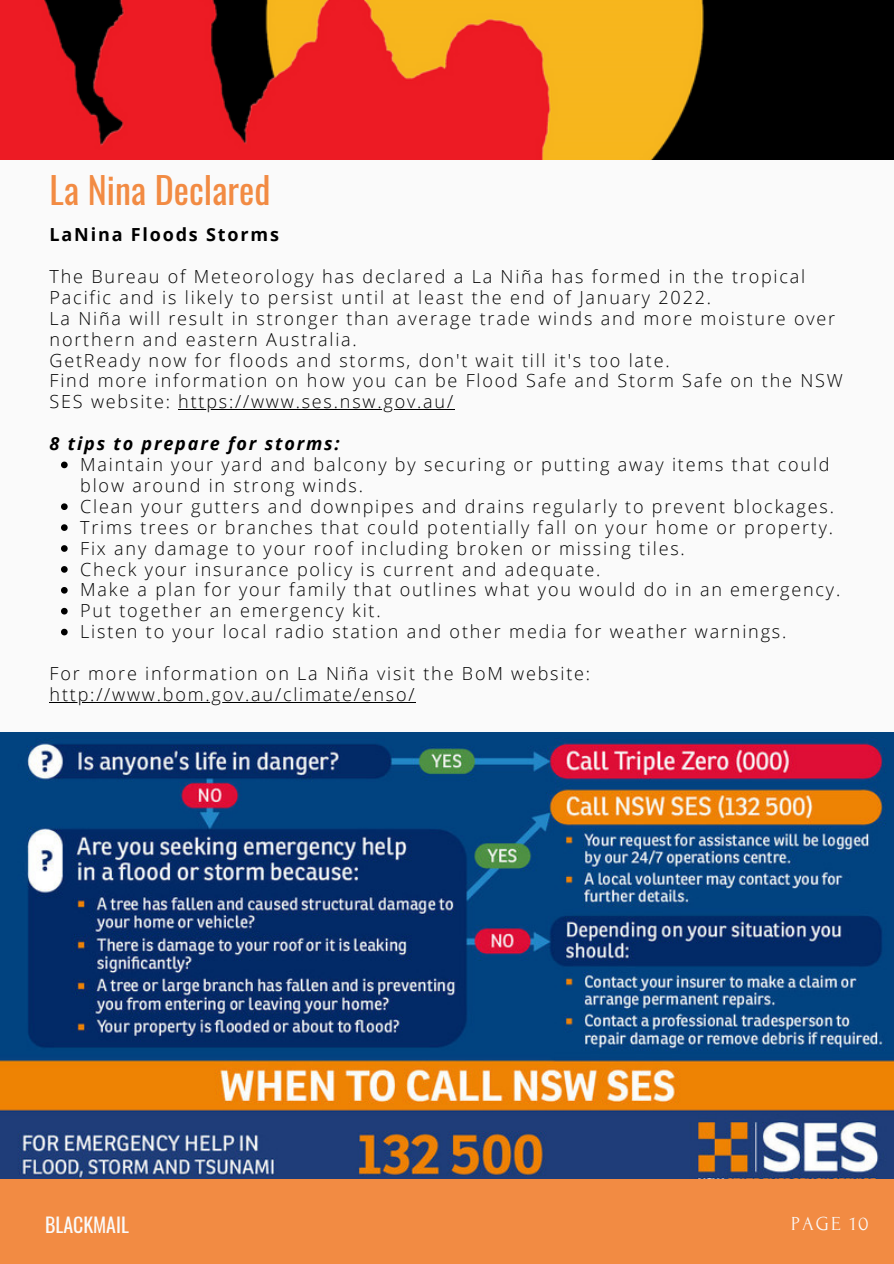
<style>
.page{position:relative;width:894px;height:1264px;background:#fff}
.page>*{position:absolute;margin:0;border:0;box-sizing:border-box;transform-origin:0 0}
.t1{font:36.15px "Oswald";color:#f28b43}
.t2{font:19.8px "Oswald";color:#fafafa}
.t3{font:19.8px "Forum";letter-spacing:.1em;color:#fafafa}
.t4{font:300 18px/20.9px "Open Sans";letter-spacing:.1em;color:#000}
.t5{font:italic 700 18px "Open Sans";letter-spacing:.1em;color:#000}
.t6{font:700 18px "Open Sans";letter-spacing:.1em;color:#000}
</style>
<div class="page">
<div style="left:0;top:0;width:893px;height:1263px;background:#fafafa"></div>
<img style="left:0;top:0;width:893px;height:160px">
<div style="left:0;top:1178px;width:893px;height:85px;background:#f28b43"></div>
<img style="left:0;top:732px;width:893px;height:446px">
<svg style="left:61px;top:461px;width:7px;height:7px"></svg>
<svg style="left:61px;top:503px;width:7px;height:7px"></svg>
<svg style="left:61px;top:524px;width:7px;height:7px"></svg>
<svg style="left:61px;top:545px;width:7px;height:7px"></svg>
<svg style="left:61px;top:566px;width:7px;height:6px"></svg>
<svg style="left:61px;top:587px;width:7px;height:6px"></svg>
<svg style="left:61px;top:608px;width:7px;height:6px"></svg>
<svg style="left:61px;top:628px;width:7px;height:7px"></svg>
<hr style="left:178px;top:409px;width:277px;height:1px;background:#000">
<hr style="left:50px;top:702px;width:366px;height:1px;background:#000">
<p class="t1" style="left:50px;top:162px;width:222px">La Nina Declared</p>
<p class="t6" style="left:50px;top:222px;width:231px">LaNina Floods Storms</p>
<p class="t4" style="left:50px;top:265px;width:757px">The Bureau of Meteorology has declared a La Niña has formed in the tropical<br>Pacific and is likely to persist until at least the end of January 2022.</p>
<p class="t4" style="left:50px;top:307px;width:786px">La Niña will result in stronger than average trade winds and more moisture over northern and eastern Australia.</p>
<p class="t4" style="left:50px;top:349px;width:621px">GetReady now for floods and storms, don't wait till it's too late.</p>
<p class="t4" style="left:50px;top:370px;width:794px">Find more information on how you can be Flood Safe and Storm Safe on the NSW<br>SES website: https://www.ses.nsw.gov.au/</p>
<p class="t5" style="left:50px;top:431px;width:291px">8 tips to prepare for storms:</p>
<p class="t4" style="left:80px;top:453px;width:750px">Maintain your yard and balcony by securing or putting away items that could blow around in strong winds.</p>
<p class="t4" style="left:80px;top:495px;width:755px">Clean your gutters and downpipes and drains regularly to prevent blockages.</p>
<p class="t4" style="left:80px;top:516px;width:754px">Trims trees or branches that could potentially fall on your home or property.</p>
<p class="t4" style="left:80px;top:537px;width:606px">Fix any damage to your roof including broken or missing tiles.</p>
<p class="t4" style="left:80px;top:558px;width:521px">Check your insurance policy is current and adequate.</p>
<p class="t4" style="left:80px;top:579px;width:761px">Make a plan for your family that outlines what you would do in an emergency.</p>
<p class="t4" style="left:80px;top:600px;width:302px">Put together an emergency kit.</p>
<p class="t4" style="left:80px;top:621px;width:707px">Listen to your local radio station and other media for weather warnings.</p>
<p class="t4" style="left:50px;top:662px;width:542px">For more information on La Niña visit the BoM website: http://www.bom.gov.au/climate/enso/</p>
<p class="t2" style="left:45px;top:1209px;width:85px">BLACKMAIL</p>
<p class="t3" style="left:791px;top:1212px;width:79px">PAGE 10</p>
<p class="t2" style="left:34px;top:1209px;width:85px">BLACKMAIL</p>
<p class="t3" style="left:849px;top:1212px;width:10px">7</p>
</div>
